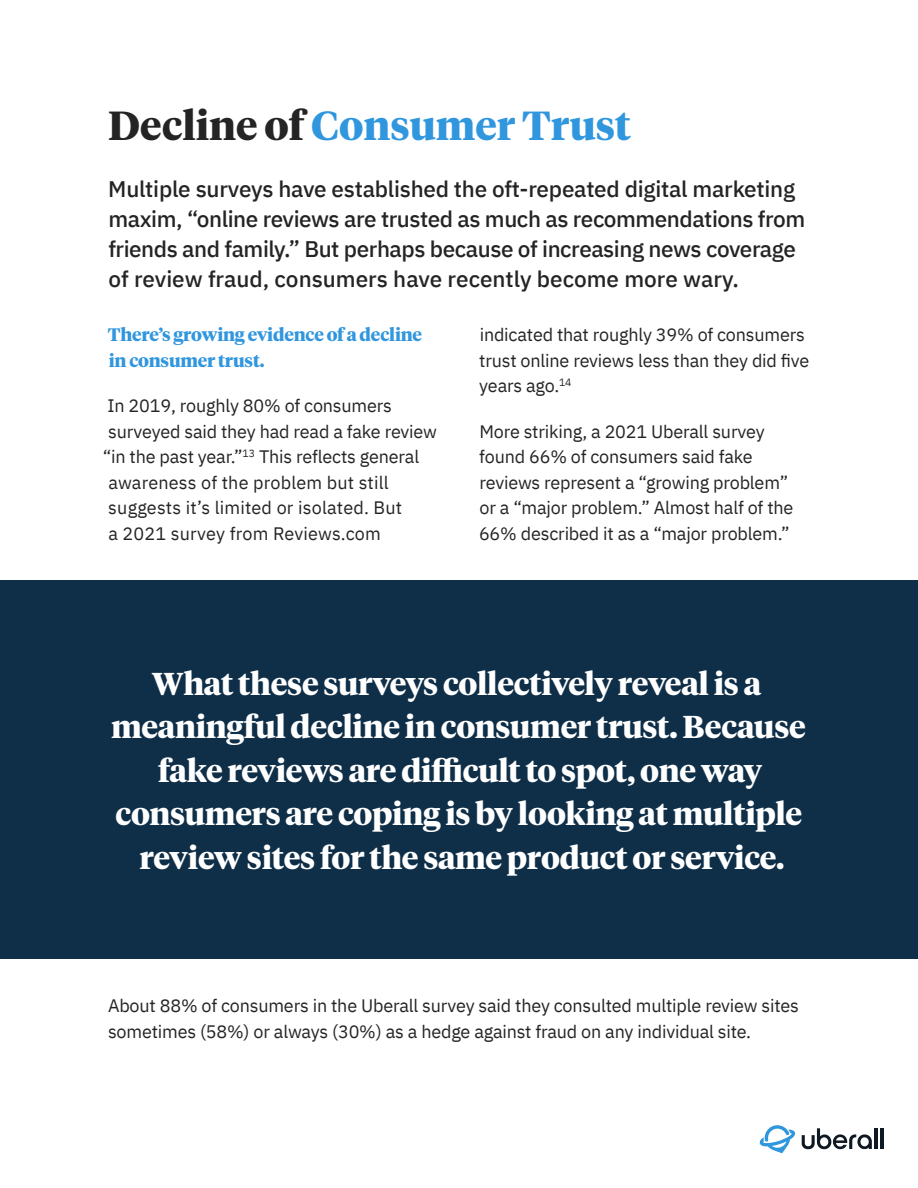
<style>
.page{position:relative;width:918px;height:1188px;background:#fff}
.page>*{position:absolute;margin:0;border:0;box-sizing:border-box;transform-origin:0 0}
.t1{font:700 40.5px "Tiempos Headline";color:#3096de}
.t2{font:700 31.5px/43.5px "Tiempos Headline";letter-spacing:-.01em;color:#fff;text-align:center}
.t3{font:500 22.5px/30px "IBM Plex Sans";letter-spacing:-.02em;color:#242424}
.t4{font:18px/25.5px "IBM Plex Sans";letter-spacing:-.01em;color:#242424}
.t5{font:18px "IBM Plex Sans";letter-spacing:.01em;color:#242424}
.t6{font:700 18px/25.5px "Tiempos Headline";letter-spacing:-.01em;color:#3096de}
.s1{color:#242424}
</style>
<div class="page">
<svg style="left:759px;top:1125px;width:36px;height:28px"></svg>
<svg style="left:802px;top:1128px;width:70px;height:21px"></svg>
<hr style="left:874px;top:1128px;width:4px;height:21px;background:#0f1924">
<hr style="left:880px;top:1128px;width:3px;height:21px;background:#0f1924">
<div style="left:0;top:580px;width:918px;height:378px;background:#0f2f49"></div>
<h1 class="t1" style="left:108px;top:97px;width:525px"><span class="s1">Decline of</span> Consumer Trust</h1>
<p class="t3" style="left:108px;top:172px;width:698px">Multiple surveys have established the oft-repeated digital marketing maxim, “online reviews are trusted as much as recommendations from friends and family.” But perhaps because of increasing news coverage of review fraud, consumers have recently become more wary.</p>
<p class="t6" style="left:108px;top:321px;width:316px">There’s growing evidence of a decline in consumer trust.</p>
<p class="t4" style="left:107px;top:392px;width:286px">In 2019, roughly 80% of consumers</p>
<p class="t4" style="left:108px;top:417px;width:330px">surveyed said they had read a fake review</p>
<p class="t4" style="left:103px;top:443px;width:318px">“in the past year.”<sup>13</sup> This reflects general</p>
<p class="t5" style="left:108px;top:469px;width:282px">awareness of the problem but still</p>
<p class="t5" style="left:108px;top:494px;width:295px">suggests it’s limited or isolated. But</p>
<p class="t5" style="left:108px;top:520px;width:274px">a 2021 survey from Reviews.com</p>
<p class="t4" style="left:479px;top:321px;width:332px">indicated that roughly 39% of consumers trust online reviews less than they did five years ago.<sup>14</sup></p>
<p class="t4" style="left:479px;top:417px;width:316px">More striking, a 2021 Uberall survey found 66% of consumers said fake reviews represent a “growing problem” or a “major problem.” Almost half of the 66% described it as a “major problem.”</p>
<h2 class="t2" style="left:111px;top:660px;width:696px">What these surveys collectively reveal is a meaningful decline in consumer trust. Because fake reviews are difficult to spot, one way consumers are coping is by looking at multiple review sites for the same product or service.</h2>
<p class="t4" style="left:108px;top:992px;width:693px">About 88% of consumers in the Uberall survey said they consulted multiple review sites sometimes (58%) or always (30%) as a hedge against fraud on any individual site.</p>
</div>
